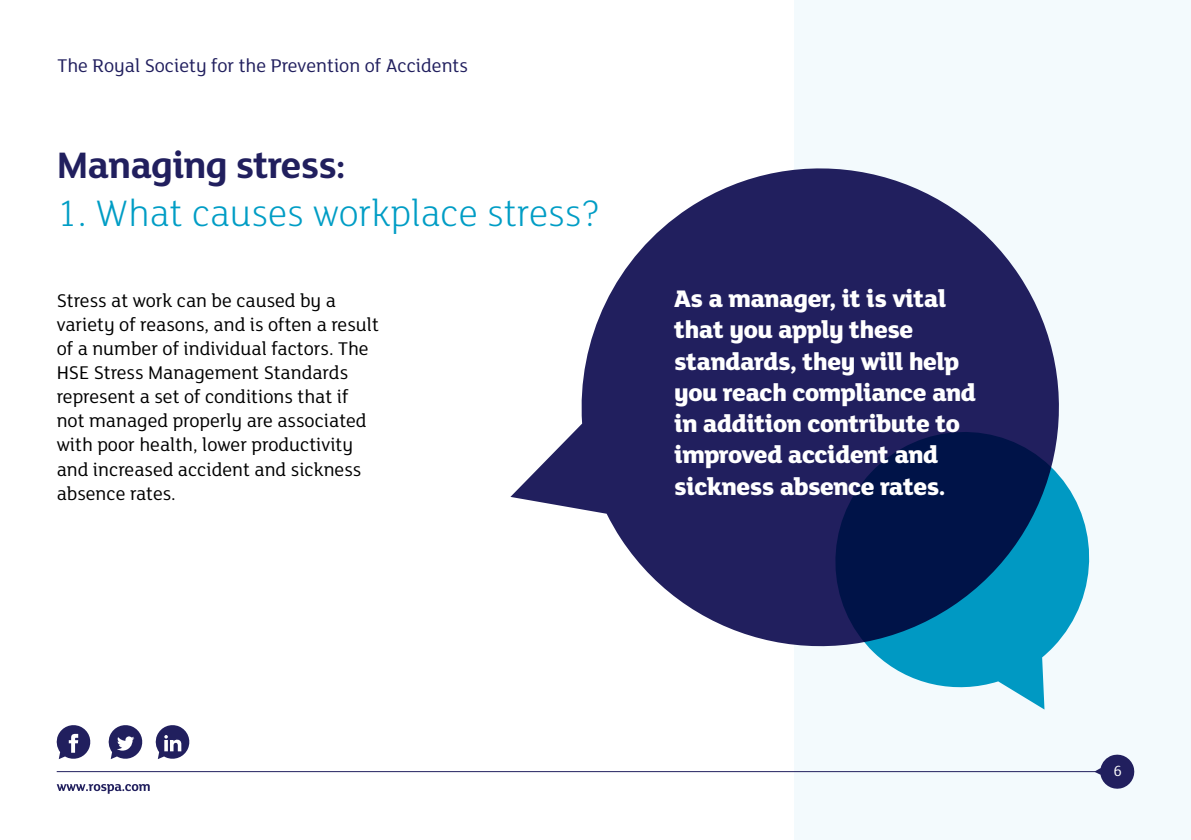
<style>
.page{position:relative;width:1191px;height:840px;background:#fff}
.page>*{position:absolute;margin:0;border:0;box-sizing:border-box;transform-origin:0 0}
.t1{font:300 40px "FS Lola";color:#009dc5}
.t2{font:700 40px "FS Lola";letter-spacing:-.02em;color:#211f5e}
.t3{font:800 26px/31.2px "FS Lola";letter-spacing:-.02em;color:#fff}
.t4{font:20px/24px "FS Lola";color:#000}
.t5{font:20px "FS Lola";color:#211f5e}
.t6{font:16px "FS Lola";color:#fff}
</style>
<div class="page">
<div style="left:794px;top:0;width:397px;height:839px;background:#f3fafd"></div>
<svg style="left:510px;top:168px;width:549px;height:479px;fill:#211f5e"></svg>
<svg style="left:822px;top:418px;width:268px;height:291px"></svg>
<svg style="left:57px;top:784px;width:93px;height:9px"></svg>
<svg style="left:1094px;top:754px;width:41px;height:35px"></svg>
<svg style="left:56px;top:725px;width:35px;height:34px"></svg>
<svg style="left:155px;top:725px;width:35px;height:34px"></svg>
<svg style="left:108px;top:725px;width:35px;height:34px"></svg>
<hr style="left:57px;top:770px;width:1071px;height:1px;background:#211f5e">
<p class="t5" style="left:58px;top:52px;width:412px">The Royal Society for the Prevention of Accidents</p>
<h1 class="t2" style="left:57px;top:137px;width:290px">Managing stress:</h1>
<h1 class="t1" style="left:57px;top:187px;width:545px">1. What causes workplace stress?</h1>
<p class="t4" style="left:57px;top:288px;width:324px">Stress at work can be caused by a variety of reasons, and is often a result of a number of individual factors. The HSE Stress Management Standards represent a set of conditions that if not managed properly are associated with poor health, lower productivity and increased accident and sickness absence rates.</p>
<h2 class="t3" style="left:674px;top:281px;width:303px">As a manager, it is vital that you apply these standards, they will help you reach compliance and in addition contribute to improved accident and sickness absence rates.</h2>
<p class="t6" style="left:1113px;top:759px;width:10px">6</p>
</div>
